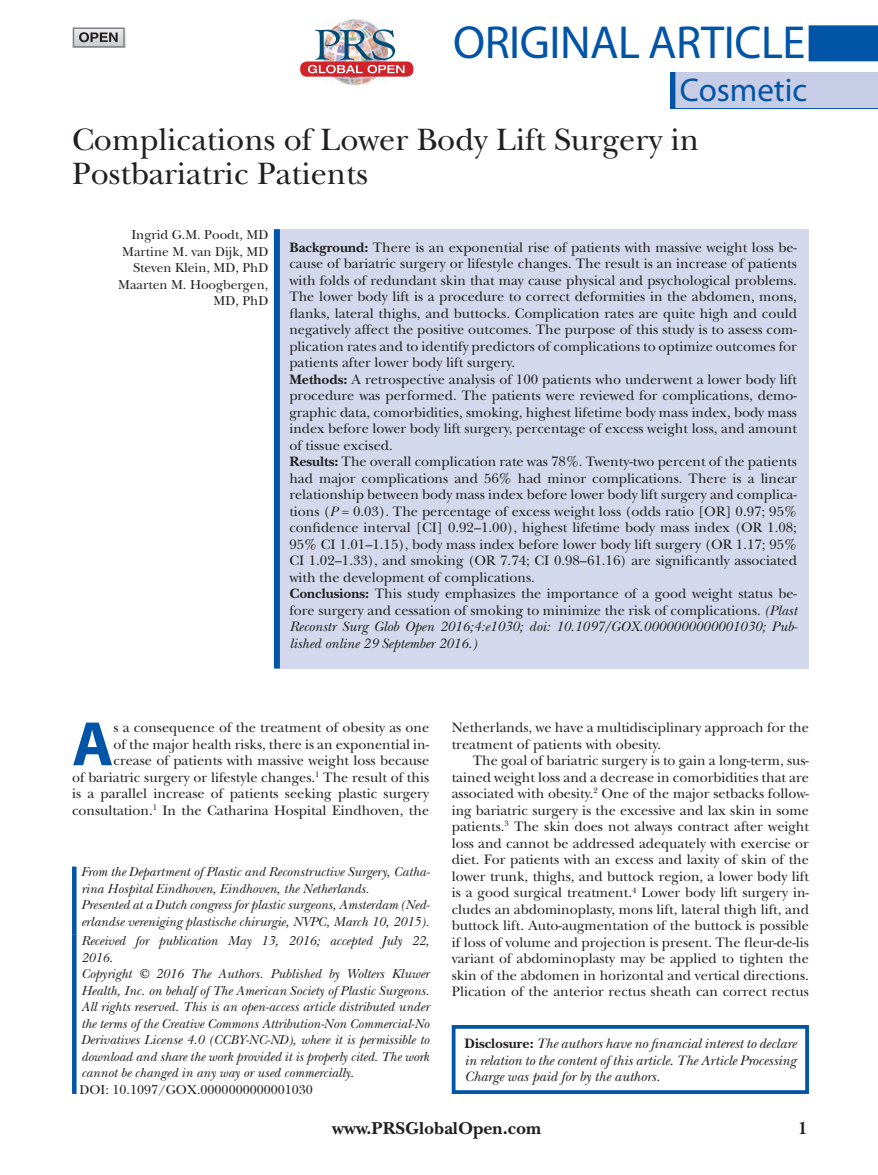
<style>
.page{position:relative;width:878px;height:1175px;background:#fff}
.page>*{position:absolute;margin:0;border:0;box-sizing:border-box;transform-origin:0 0}
.t1{font:700 63.15px "Myriad Pro";color:#0154a6}
.t2{font:46.5px "Myriad Pro";letter-spacing:-.01em;color:#0154a6}
.t3{font:33px "Myriad Pro";color:#0154a6}
.t4{font:32.25px/34.5px "New Baskerville";color:#231f20}
.t5{font:700 18px "New Baskerville";color:#231f20}
.t6{font:14.25px/16.5px "New Baskerville";color:#231f20}
.t7{font:italic 14.25px/16.5px "New Baskerville";color:#231f20;text-align:justify}
.t8{font:italic 13.5px/16.5px "New Baskerville";color:#231f20}
.t9{font:13.5px/16.5px "New Baskerville";color:#231f20;text-align:right}
.s1{font-weight:700}
.s2{font-style:italic}
.s3{font-weight:700;font-style:normal}
</style>
<div class="page">
<img style="left:72px;top:27px;width:53px;height:21px">
<div style="left:73px;top:28px;width:52px;height:20px;border:1px solid #808285"></div>
<svg style="left:79px;top:32px;width:39px;height:10px"></svg>
<img style="left:331px;top:20px;width:48px;height:64px">
<div style="left:300px;top:61px;width:113px;height:16px;background:#d1232a;border-radius:7px"></div>
<img style="left:308px;top:29px;width:96px;height:44px">
<hr style="left:72px;top:934px;width:4px;height:159px;background:#0154a6">
<hr style="left:72px;top:866px;width:4px;height:68px;background:#0154a6">
<div style="left:277px;top:229px;width:531px;height:439px;background:#d4d8ec"></div>
<div style="left:274px;top:229px;width:6px;height:439px;background:#0154a6"></div>
<div style="left:452px;top:1025px;width:356px;height:69px;border:4px solid #0154a6"></div>
<div style="left:670px;top:72px;width:208px;height:36px;background:#0154a6"></div>
<div style="left:675px;top:72px;width:203px;height:36px;background:#c7cde7"></div>
<div style="left:808px;top:25px;width:69px;height:36px;background:#0154a6"></div>
<h2 class="t2" style="left:453px;top:14px;width:354px">ORIGINAL ARTICLE</h2>
<h3 class="t3" style="left:680px;top:69px;width:129px">COSMETIC</h3>
<h3 class="t4" style="left:72px;top:122px;width:628px">Complications of Lower Body Lift Surgery in<br>Postbariatric Patients</h3>
<p class="t9" style="left:118px;top:226px;width:152px">Ingrid G.M. Poodt, MD<br>Martine M. van Dijk, MD<br>Steven Klein, MD, PhD<br>Maarten M. Hoogbergen,<br>MD, PhD</p>
<p class="t6" style="left:289px;top:239px;width:510px"><span class="s1">Background:</span> There is an exponential rise of patients with massive weight loss be&shy;cause of bariatric surgery or lifestyle changes. The result is an increase of patients with folds of redundant skin that may cause physical and psychological problems.<br>The lower body lift is a procedure to correct deformities in the abdomen, mons, flanks, lateral thighs, and buttocks. Complication rates are quite high and could negatively affect the positive outcomes. The purpose of this study is to assess com&shy;plication rates and to identify predictors of complications to optimize outcomes for patients after lower body lift surgery.<br><span class="s1">Methods:</span> A retrospective analysis of 100 patients who underwent a lower body lift procedure was performed. The patients were reviewed for complications, demo&shy;graphic data, comorbidities, smoking, highest lifetime body mass index, body mass index before lower body lift surgery, percentage of excess weight loss, and amount of tissue excised.<br><span class="s1">Results:</span> The overall complication rate was 78%. Twenty-two percent of the patients had major complications and 56% had minor complications. There is a linear relationship between body mass index before lower body lift surgery and complica&shy;tions (<span class="s2">P</span> = 0.03). The percentage of excess weight loss (odds ratio [OR] 0.97; 95% confidence interval [CI] 0.92–1.00), highest lifetime body mass index (OR 1.08; 95% CI 1.01–1.15), body mass index before lower body lift surgery (OR 1.17; 95% CI 1.02–1.33), and smoking (OR 7.74; CI 0.98–61.16) are significantly associated with the development of complications.<br><span class="s1">Conclusions:</span> This study emphasizes the importance of a good weight status be&shy;fore surgery and cessation of smoking to minimize the risk of complications. <span class="s2">(Plast Reconstr Surg Glob Open 2016;4:e1030; doi: 10.1097/GOX.0000000000001030; Pub&shy;lished online 29 September 2016.)</span></p>
<p class="t6" style="left:72px;top:719px;width:359px;text-align:right">s a consequence of the treatment of obesity as one<br>of the major health risks, there is an exponential in&shy;crease of patients with massive weight loss because<br>of bariatric surgery or lifestyle changes.<sup>1</sup> The result of this is a parallel increase of patients seeking plastic surgery consultation.<sup>1</sup> In the Catharina Hospital Eindhoven, the</p>
<p class="t6" style="left:452px;top:719px;width:358px">Netherlands, we have a multidisciplinary approach for the treatment of patients with obesity.</p>
<h1 class="t1" style="left:72px;top:702px;width:43px">A</h1>
<p class="t6" style="left:451px;top:752px;width:359px;text-align:justify;text-indent:21px">The goal of bariatric surgery is to gain a long-term, sus&shy;tained weight loss and a decrease in comorbidities that are associated with obesity.<sup>2</sup> One of the major setbacks follow&shy;ing bariatric surgery is the excessive and lax skin in some patients.<sup>3</sup> The skin does not always contract after weight loss and cannot be addressed adequately with exercise or diet. For patients with an excess and laxity of skin of the lower trunk, thighs, and buttock region, a lower body lift is a good surgical treatment.<sup>4</sup> Lower body lift surgery in&shy;cludes an abdominoplasty, mons lift, lateral thigh lift, and buttock lift. Auto-augmentation of the buttock is possible if loss of volume and projection is present. The fleur-de-lis variant of abdominoplasty may be applied to tighten the skin of the abdomen in horizontal and vertical directions.<br>Plication of the anterior rectus sheath can correct rectus</p>
<p class="t8" style="left:81px;top:863px;width:350px">From the Department of Plastic and Reconstructive Surgery, Catha&shy;rina Hospital Eindhoven, Eindhoven, the Netherlands.<br>Presented at a Dutch congress for plastic surgeons, Amsterdam (Ned&shy;erlandse vereniging plastische chirurgie, NVPC, March 10, 2015).</p>
<p class="t8" style="left:81px;top:932px;width:350px">Received for publication May 13, 2016; accepted July 22, 2016.<br>Copyright © 2016 The Authors. Published by Wolters Kluwer Health, Inc. on behalf of The American Society of Plastic Surgeons.<br>All rights reserved. This is an open-access article distributed under the terms of the Creative Commons Attribution-Non Commercial-No Derivatives License 4.0 (CCBY-NC-ND), where it is permissible to download and share the work provided it is properly cited. The work cannot be changed in any way or used commercially.</p>
<p class="t9" style="left:80px;top:1081px;width:235px">DOI: 10.1097/GOX.0000000000001030</p>
<p class="t7" style="left:464px;top:1035px;width:333px"><span class="s3">Disclosure:</span> The authors have no financial interest to declare in relation to the content of this article. The Article Processing Charge was paid for by the authors.</p>
<p class="t5" style="left:332px;top:1118px;width:210px">www.PRSGlobalOpen.com</p>
<p class="t5" style="left:798px;top:1118px;width:11px">1</p>
</div>
